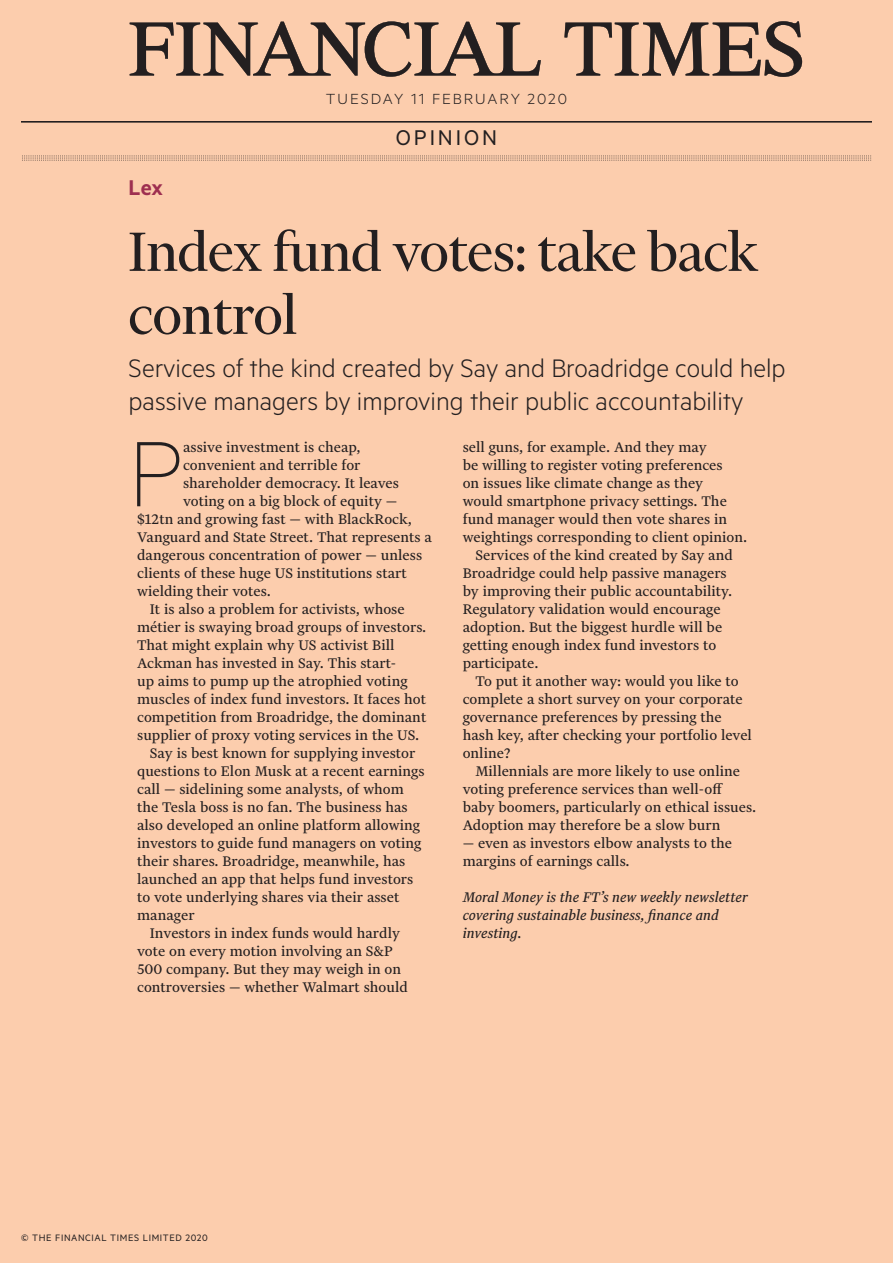
<style>
.page{position:relative;width:893px;height:1263px;background:#fccdad}
.page>*{position:absolute;margin:0;border:0;box-sizing:border-box;transform-origin:0 0}
.t1{font:100 104.4px "Metric";color:#231f20}
.t2{font:63px/63px "Financier Display";color:#231f20}
.t3{font:300 28.5px/33px "Metric";color:#231f20}
.t4{font:24px "Metric";letter-spacing:.12em;color:#231f20}
.t5{font:600 24px "Metric";color:#9e2f50}
.t6{font:16.5px/18px "Financier Text";color:#231f20}
.t7{font:italic 16.5px/18px "Financier Text";color:#231f20}
.t8{font:300 16.5px "Metric";letter-spacing:.11em;color:#231f20;scale:1.05 1}
.t9{font:10.5px "Metric";letter-spacing:.06em;color:#231f20}
</style>
<div class="page">
<svg style="left:130px;top:21px;width:411px;height:56px"></svg>
<svg style="left:564px;top:21px;width:238px;height:56px"></svg>
<svg style="left:21px;top:121px;width:851px;height:1px"></svg>
<svg style="left:22px;top:156px;width:849px;height:5px"></svg>
<p class="t8" style="left:326px;top:90px;width:231px">TUESDAY 11 FEBRUARY 2020</p>
<h3 class="t4" style="left:396px;top:124px;width:103px">OPINION</h3>
<h3 class="t5" style="left:129px;top:174px;width:36px">Lex</h3>
<h2 class="t2" style="left:129px;top:220px;width:631px">Index fund votes: take back control</h2>
<h3 class="t3" style="left:129px;top:350px;width:658px">Services of the kind created by Say and Broadridge could help passive managers by improving their public accountability</h3>
<h1 class="t1" style="left:128px;top:413px;width:56px">P</h1>
<p class="t6" style="left:183px;top:438px;width:179px">assive investment is cheap,</p>
<p class="t6" style="left:183px;top:456px;width:179px">convenient and terrible for</p>
<p class="t6" style="left:183px;top:474px;width:218px">shareholder democracy. It leaves</p>
<p class="t6" style="left:183px;top:492px;width:216px">voting on a big block of equity —</p>
<p class="t6" style="left:137px;top:510px;width:276px">$12tn and growing fast — with BlackRock,</p>
<p class="t6" style="left:137px;top:528px;width:296px">Vanguard and State Street. That represents a</p>
<p class="t6" style="left:137px;top:546px;width:287px">dangerous concentration of power — unless</p>
<p class="t6" style="left:137px;top:564px;width:271px">clients of these huge US institutions start</p>
<p class="t6" style="left:137px;top:582px;width:135px">wielding their votes.</p>
<p class="t6" style="left:150px;top:600px;width:256px">It is also a problem for activists, whose</p>
<p class="t6" style="left:137px;top:618px;width:291px">métier is swaying broad groups of investors.</p>
<p class="t6" style="left:137px;top:636px;width:259px">That might explain why US activist Bill</p>
<p class="t6" style="left:137px;top:654px;width:260px">Ackman has invested in Say. This start-</p>
<p class="t6" style="left:137px;top:672px;width:272px">up aims to pump up the atrophied voting</p>
<p class="t6" style="left:137px;top:690px;width:290px">muscles of index fund investors. It faces hot</p>
<p class="t6" style="left:137px;top:708px;width:291px">competition from Broadridge, the dominant</p>
<p class="t6" style="left:137px;top:726px;width:284px">supplier of proxy voting services in the US.</p>
<p class="t6" style="left:150px;top:744px;width:267px">Say is best known for supplying investor</p>
<p class="t6" style="left:137px;top:762px;width:289px">questions to Elon Musk at a recent earnings</p>
<p class="t6" style="left:137px;top:780px;width:268px">call — sidelining some analysts, of whom</p>
<p class="t6" style="left:137px;top:798px;width:272px">the Tesla boss is no fan. The business has</p>
<p class="t6" style="left:137px;top:816px;width:284px">also developed an online platform allowing</p>
<p class="t6" style="left:137px;top:834px;width:286px">investors to guide fund managers on voting</p>
<p class="t6" style="left:137px;top:852px;width:270px">their shares. Broadridge, meanwhile, has</p>
<p class="t6" style="left:137px;top:870px;width:278px">launched an app that helps fund investors</p>
<p class="t6" style="left:137px;top:888px;width:264px">to vote underlying shares via their asset</p>
<p class="t6" style="left:137px;top:906px;width:59px">manager</p>
<p class="t6" style="left:150px;top:924px;width:252px">Investors in index funds would hardly</p>
<p class="t6" style="left:137px;top:942px;width:257px">vote on every motion involving an S&amp;P</p>
<p class="t6" style="left:137px;top:960px;width:266px">500 company. But they may weigh in on</p>
<p class="t6" style="left:137px;top:978px;width:272px">controversies — whether Walmart should</p>
<p class="t6" style="left:463px;top:438px;width:246px">sell guns, for example. And they may</p>
<p class="t6" style="left:463px;top:456px;width:262px">be willing to register voting preferences</p>
<p class="t6" style="left:463px;top:474px;width:242px">on issues like climate change as they</p>
<p class="t6" style="left:463px;top:492px;width:266px">would smartphone privacy settings. The</p>
<p class="t6" style="left:463px;top:510px;width:266px">fund manager would then vote shares in</p>
<p class="t6" style="left:463px;top:528px;width:286px">weightings corresponding to client opinion.</p>
<p class="t6" style="left:475px;top:546px;width:259px">Services of the kind created by Say and</p>
<p class="t6" style="left:463px;top:564px;width:266px">Broadridge could help passive managers</p>
<p class="t6" style="left:463px;top:582px;width:271px">by improving their public accountability.</p>
<p class="t6" style="left:463px;top:600px;width:259px">Regulatory validation would encourage</p>
<p class="t6" style="left:463px;top:618px;width:261px">adoption. But the biggest hurdle will be</p>
<p class="t6" style="left:463px;top:636px;width:255px">getting enough index fund investors to</p>
<p class="t6" style="left:463px;top:654px;width:77px">participate.</p>
<p class="t6" style="left:475px;top:672px;width:265px">To put it another way: would you like to</p>
<p class="t6" style="left:463px;top:690px;width:282px">complete a short survey on your corporate</p>
<p class="t6" style="left:463px;top:708px;width:260px">governance preferences by pressing the</p>
<p class="t6" style="left:463px;top:726px;width:291px">hash key, after checking your portfolio level</p>
<p class="t6" style="left:463px;top:744px;width:49px">online?</p>
<p class="t6" style="left:475px;top:762px;width:266px">Millennials are more likely to use online</p>
<p class="t6" style="left:463px;top:780px;width:262px">voting preference services than well-off</p>
<p class="t6" style="left:463px;top:798px;width:295px">baby boomers, particularly on ethical issues.</p>
<p class="t6" style="left:463px;top:816px;width:259px">Adoption may therefore be a slow burn</p>
<p class="t6" style="left:463px;top:834px;width:271px">— even as investors elbow analysts to the margins of earnings calls.</p>
<p class="t7" style="left:463px;top:888px;width:287px">Moral Money is the FT’s new weekly newsletter covering sustainable business, finance and investing.</p>
<p class="t9" style="left:21px;top:1232px;width:188px">© THE FINANCIAL TIMES LIMITED 2020</p>
</div>
